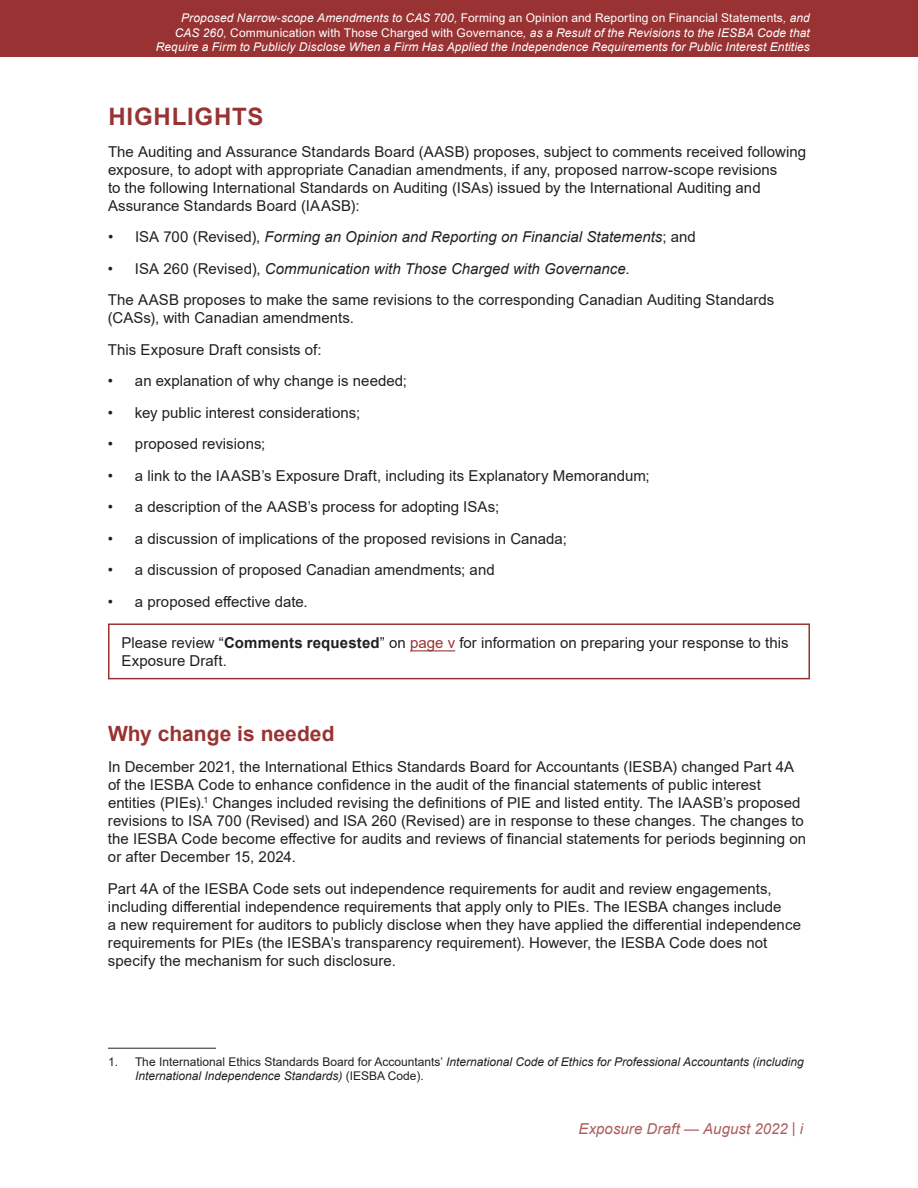
<style>
.page{position:relative;width:918px;height:1188px;background:#fff}
.page>*{position:absolute;margin:0;border:0;box-sizing:border-box;transform-origin:0 0}
.t1{font:700 24px "Arial";letter-spacing:.035em;color:#933}
.t2{font:700 21px "Arial";color:#933}
.t3{font:15px/18px "Arial";letter-spacing:.005em;color:#231f20}
.t4{font:italic 15px "Arial";letter-spacing:.005em;color:#231f20}
.t5{font:italic 15px "Arial";letter-spacing:.005em;color:#ad5c5c}
.t6{font:italic 12px/14.4px "Arial";letter-spacing:.01em;color:#fff;text-align:right}
.t7{font:italic 12px/14.4px "Arial";color:#231f20}
.s1{font-style:normal}
.s2{font-weight:700}
.s3{color:#933}
</style>
<div class="page">
<div style="left:0;top:0;width:918px;height:57px;background:#933"></div>
<hr style="left:410px;top:650px;width:45px;height:1px;background:#933">
<div style="left:108px;top:623px;width:702px;height:56px;border:2px solid #933"></div>
<hr style="left:108px;top:1048px;width:108px;height:1px;background:#231f20">
<p class="t6" style="left:156px;top:11px;width:656px">Proposed Narrow-scope Amendments to CAS 700, <span class="s1">Forming an Opinion and Reporting on Financial Statements</span>, and<br>CAS 260, <span class="s1">Communication with Those Charged with Governance</span>, as a Result of the Revisions to the IESBA Code that<br>Require a Firm to Publicly Disclose When a Firm Has Applied the Independence Requirements for Public Interest Entities</p>
<h2 class="t1" style="left:108px;top:100px;width:157px">HIGHLIGHTS</h2>
<p class="t3" style="left:108px;top:143px;width:700px">The Auditing and Assurance Standards Board (AASB) proposes, subject to comments received following exposure, to adopt with appropriate Canadian amendments, if any, proposed narrow-scope revisions<br>to the following International Standards on Auditing (ISAs) issued by the International Auditing and Assurance Standards Board (IAASB):</p>
<p class="t4" style="left:108px;top:228px;width:589px"><span class="s1">• ISA 700 (Revised),</span> Forming an Opinion and Reporting on Financial Statements<span class="s1">; and</span></p>
<p class="t4" style="left:108px;top:259px;width:523px"><span class="s1">• ISA 260 (Revised),</span> Communication with Those Charged with Governance<span class="s1">.</span></p>
<p class="t3" style="left:108px;top:291px;width:668px">The AASB proposes to make the same revisions to the corresponding Canadian Auditing Standards (CASs), with Canadian amendments.</p>
<p class="t3" style="left:108px;top:341px;width:215px">This Exposure Draft consists of:</p>
<p class="t3" style="left:108px;top:372px;width:301px">• an explanation of why change is needed;</p>
<p class="t3" style="left:108px;top:404px;width:254px">• key public interest considerations;</p>
<p class="t3" style="left:108px;top:435px;width:159px">• proposed revisions;</p>
<p class="t3" style="left:108px;top:467px;width:543px">• a link to the IAASB’s Exposure Draft, including its Explanatory Memorandum;</p>
<p class="t3" style="left:108px;top:498px;width:393px">• a description of the AASB’s process for adopting ISAs;</p>
<p class="t3" style="left:108px;top:530px;width:460px">• a discussion of implications of the proposed revisions in Canada;</p>
<p class="t3" style="left:108px;top:561px;width:388px">• a discussion of proposed Canadian amendments; and</p>
<p class="t3" style="left:108px;top:593px;width:201px">• a proposed effective date.</p>
<p class="t3" style="left:121px;top:634px;width:669px">Please review “<span class="s2">Comments requested</span>” on <span class="s3">page v</span> for information on preparing your response to this<br>Exposure Draft.</p>
<h3 class="t2" style="left:108px;top:719px;width:228px">Why change is needed</h3>
<p class="t3" style="left:108px;top:758px;width:700px">In December 2021, the International Ethics Standards Board for Accountants (IESBA) changed Part 4A of the IESBA Code to enhance confidence in the audit of the financial statements of public interest entities (PIEs).<sup>1</sup> Changes included revising the definitions of PIE and listed entity. The IAASB’s proposed revisions to ISA 700 (Revised) and ISA 260 (Revised) are in response to these changes. The changes to the IESBA Code become effective for audits and reviews of financial statements for periods beginning on or after December 15, 2024.</p>
<p class="t3" style="left:108px;top:880px;width:695px">Part 4A of the IESBA Code sets out independence requirements for audit and review engagements, including differential independence requirements that apply only to PIEs. The IESBA changes include<br>a new requirement for auditors to publicly disclose when they have applied the differential independence requirements for PIEs (the IESBA’s transparency requirement). However, the IESBA Code does not specify the mechanism for such disclosure.</p>
<p class="t7" style="left:135px;top:1054px;width:670px;text-indent:-27px"><span class="s1">1. The International Ethics Standards Board for Accountants’</span> International Code of Ethics for Professional Accountants (including<br>International Independence Standards) <span class="s1">(IESBA Code).</span></p>
<p class="t5" style="left:579px;top:1119px;width:226px">Exposure Draft — August 2022 | i</p>
</div>
